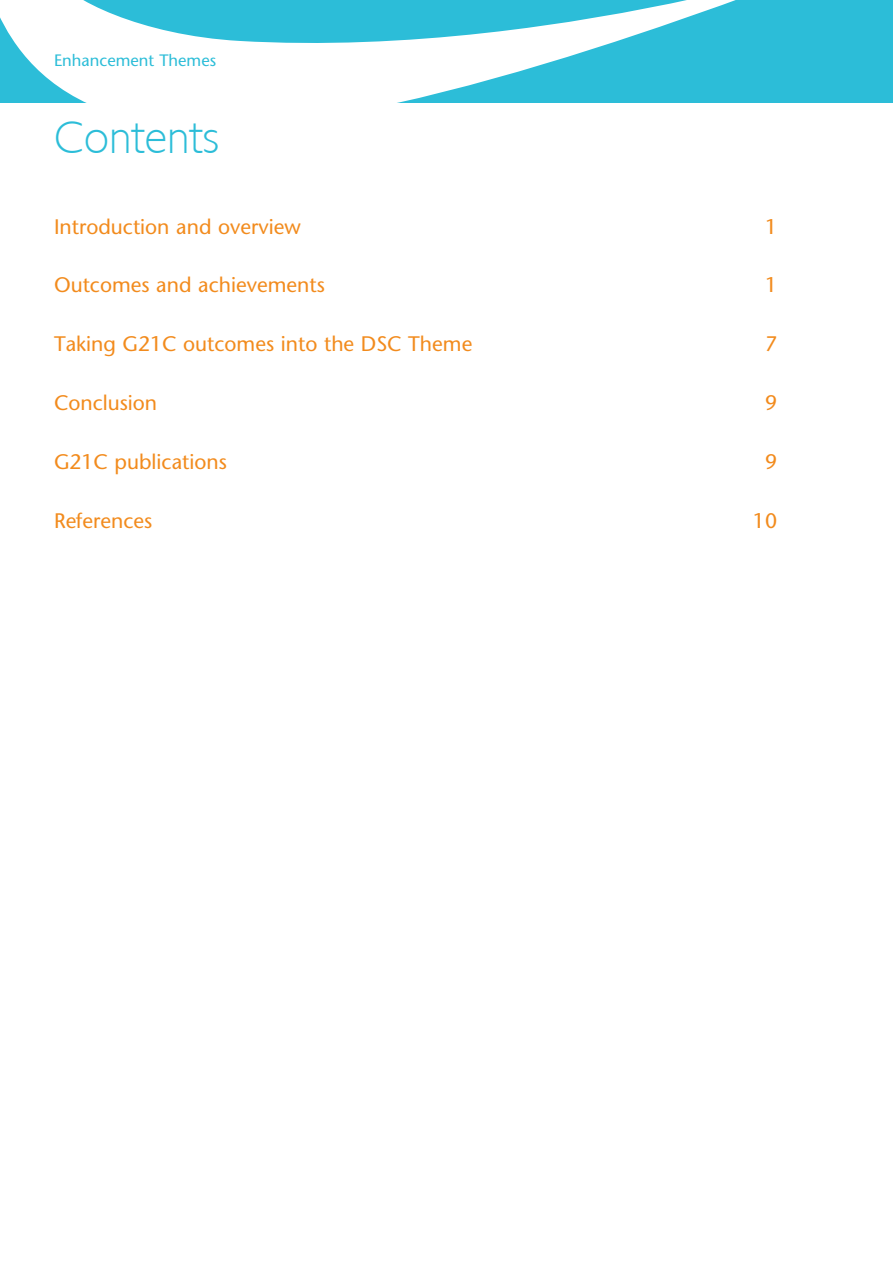
<style>
.page{position:relative;width:893px;height:1263px;background:#fff}
.page>*{position:absolute;margin:0;border:0;box-sizing:border-box;transform-origin:0 0}
._1st_Level{font:45px "Stewardson";color:#2cbdd8}
._2nd_Level{font:21px "Stone Sans";color:#f28b1d}
.Text{font:16.5px "Stone Sans";color:#2cbdd8}
</style>
<div class="page">
<svg style="left:0;top:0;width:893px;height:103px;fill:#2cbdd8"></svg>
<p class="Text" style="left:54px;top:51px;width:164px">Enhancement Themes</p>
<p class="_1st_Level" style="left:54px;top:115px;width:167px">Contents</p>
<p class="_2nd_Level" style="left:54px;top:214px;width:248px">Introduction and overview</p>
<p class="_2nd_Level" style="left:765px;top:214px;width:14px">1</p>
<p class="_2nd_Level" style="left:54px;top:273px;width:272px">Outcomes and achievements</p>
<p class="_2nd_Level" style="left:765px;top:273px;width:14px">1</p>
<p class="_2nd_Level" style="left:54px;top:331px;width:420px">Taking G21C outcomes into the DSC Theme</p>
<p class="_2nd_Level" style="left:765px;top:331px;width:14px">7</p>
<p class="_2nd_Level" style="left:54px;top:390px;width:105px">Conclusion</p>
<p class="_2nd_Level" style="left:765px;top:390px;width:14px">9</p>
<p class="_2nd_Level" style="left:54px;top:449px;width:174px">G21C publications</p>
<p class="_2nd_Level" style="left:765px;top:449px;width:14px">9</p>
<p class="_2nd_Level" style="left:54px;top:508px;width:100px">References</p>
<p class="_2nd_Level" style="left:753px;top:508px;width:26px">10</p>
</div>
